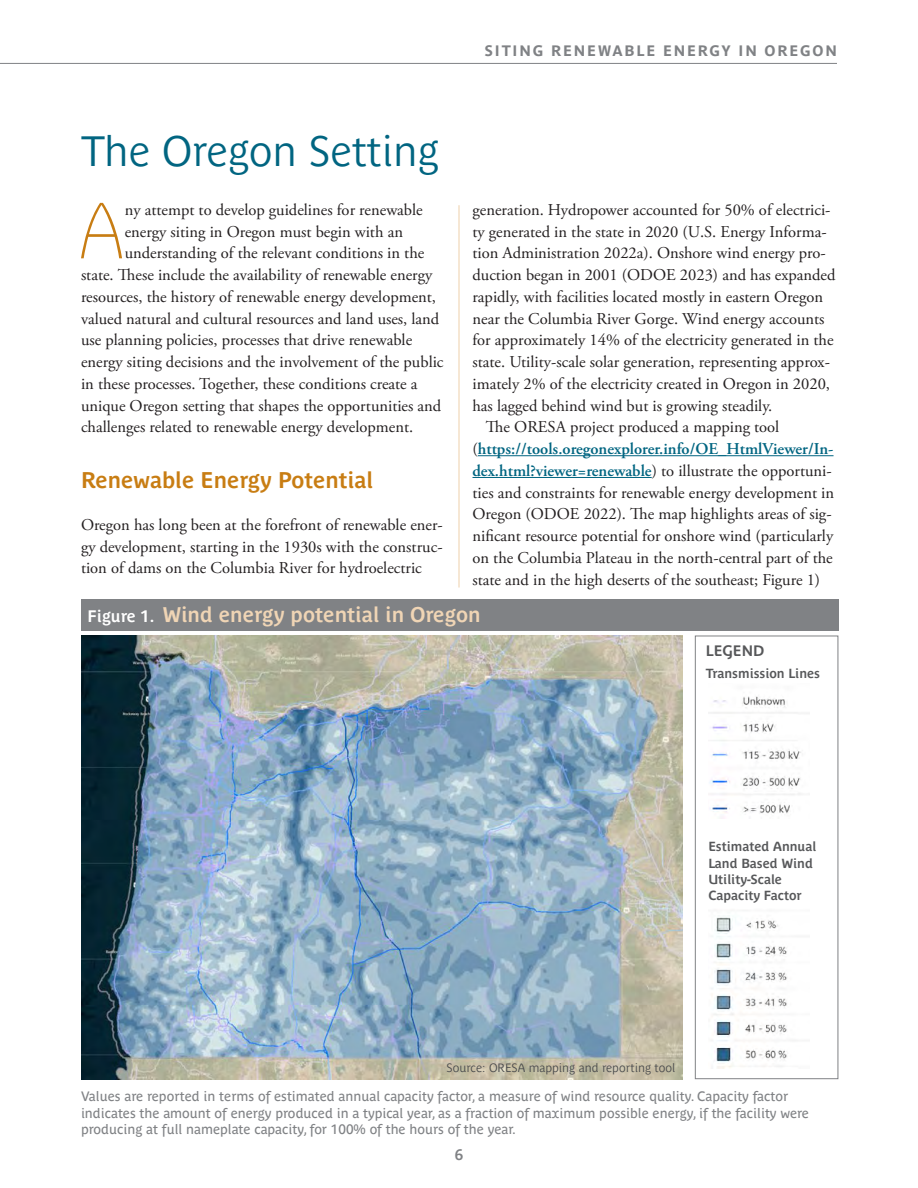
<style>
.page{position:relative;width:918px;height:1188px;background:#fff}
.page>*{position:absolute;margin:0;border:0;box-sizing:border-box;transform-origin:0 0}
.drop_cap_para{font:78.15px "Parisine Plus Std Clair";color:#c87d13}
.Subhead{font:42px "Parisine Plus Std Gris";color:#016581}
.Subhead_2{font:700 22.5px "Parisine Plus Std Gris";color:#c87d13}
.t1{font:700 21px "Parisine Plus Std Gris";color:#f0d5b5}
.Body_Text_no_indent{font:16.5px/21.8px "Adobe Garamond Pro";color:#231f20;text-align:justify}
.drop_cap_para-2{font:16.5px "Adobe Garamond Pro";color:#231f20}
.Body_Text{font:16.5px/21.8px "Adobe Garamond Pro";color:#231f20}
.t2{font:700 15px "Parisine Std";letter-spacing:.12em;color:#808285}
.Subhead_4{font:700 15px "Parisine Plus Std Gris";color:#57585a}
.t3{font:700 15px "Parisine Std Gris";color:#808285}
.photo_caption{font:13.5px/16.5px "Parisine Plus Std";color:#808285}
.Subhead_4-2{font:700 13.05px/16.4px "Parisine Plus Std Gris";color:#57585a}
.Subhead_4-3{font:12px "Parisine Plus Std Gris";color:#4b4c4d}
.s1{font-weight:600;color:#016581}
.s2{font-size:16.5px;color:#fff}
</style>
<div class="page">
<hr style="left:0;top:63px;width:837px;height:1px;background:#808285">
<hr style="left:459px;top:205px;width:1px;height:383px;background:#efd0ab">
<hr style="left:478px;top:455px;width:356px;height:1px;background:#016581">
<hr style="left:472px;top:477px;width:180px;height:1px;background:#016581">
<div style="left:695px;top:636px;width:143px;height:443px;background:#fff;border:1px solid #808285"></div>
<img style="left:708px;top:696px;width:101px;height:122px">
<img style="left:711px;top:917px;width:85px;height:152px">
<div style="left:81px;top:599px;width:758px;height:31px;background:#808285"></div>
<img style="left:81px;top:636px;width:601px;height:443px">
<p class="t2" style="left:485px;top:42px;width:354px">SITING RENEWABLE ENERGY IN OREGON</p>
<p class="Subhead" style="left:81px;top:127px;width:359px">The Oregon Setting</p>
<p class="drop_cap_para" style="left:78px;top:186px;width:48px">A</p>
<p class="drop_cap_para-2" style="left:125px;top:200px;width:300px">ny attempt to develop guidelines for renewable</p>
<p class="drop_cap_para-2" style="left:125px;top:221px;width:280px">energy siting in Oregon must begin with an</p>
<p class="drop_cap_para-2" style="left:125px;top:243px;width:301px">understanding of the relevant conditions in the</p>
<p class="drop_cap_para-2" style="left:81px;top:265px;width:353px">state. These include the availability of renewable energy</p>
<p class="drop_cap_para-2" style="left:81px;top:287px;width:357px">resources, the history of renewable energy development,</p>
<p class="drop_cap_para-2" style="left:81px;top:308px;width:360px">valued natural and cultural resources and land uses, land</p>
<p class="drop_cap_para-2" style="left:81px;top:330px;width:333px">use planning policies, processes that drive renewable</p>
<p class="drop_cap_para-2" style="left:81px;top:352px;width:364px">energy siting decisions and the involvement of the public</p>
<p class="drop_cap_para-2" style="left:81px;top:374px;width:338px">in these processes. Together, these conditions create a</p>
<p class="drop_cap_para-2" style="left:81px;top:395px;width:362px">unique Oregon setting that shapes the opportunities and</p>
<p class="drop_cap_para-2" style="left:81px;top:417px;width:334px">challenges related to renewable energy development.</p>
<p class="Subhead_2" style="left:81px;top:467px;width:294px">Renewable Energy Potential</p>
<p class="Body_Text_no_indent" style="left:81px;top:514px;width:363px">Oregon has long been at the forefront of renewable ener&shy;gy development, starting in the 1930s with the construc&shy;tion of dams on the Columbia River for hydroelectric</p>
<p class="Body_Text_no_indent" style="left:472px;top:199px;width:365px;text-align:left">generation. Hydropower accounted for 50% of electrici&shy;ty generated in the state in 2020 (U.S. Energy Informa&shy;tion Administration 2022a). Onshore wind energy pro&shy;duction began in 2001 (ODOE 2023) and has expanded rapidly, with facilities located mostly in eastern Oregon near the Columbia River Gorge. Wind energy accounts for approximately 14% of the electricity generated in the state. Utility-scale solar generation, representing approx&shy;imately 2% of the electricity created in Oregon in 2020, has lagged behind wind but is growing steadily.</p>
<p class="Body_Text" style="left:472px;top:417px;width:363px;text-indent:13px">The ORESA project produced a mapping tool (<span class="s1">https://tools.oregonexplorer.info/OE_HtmlViewer/In&shy;dex.html?viewer=renewable</span>) to illustrate the opportuni&shy;ties and constraints for renewable energy development in Oregon (ODOE 2022). The map highlights areas of sig&shy;nificant resource potential for onshore wind (particularly on the Columbia Plateau in the north-central part of the state and in the high deserts of the southeast; Figure 1)</p>
<p class="t1" style="left:88px;top:603px;width:394px"><span class="s2">Figure 1.</span> Wind energy potential in Oregon</p>
<p class="Subhead_4" style="left:706px;top:642px;width:60px">LEGEND</p>
<p class="Subhead_4-2" style="left:706px;top:665px;width:116px">Transmission Lines</p>
<p class="Subhead_4-2" style="left:708px;top:839px;width:109px">Estimated Annual<br>Land Based Wind<br>Utility-Scale<br>Capacity Factor</p>
<p class="Subhead_4-3" style="left:447px;top:1061px;width:230px">Source: ORESA mapping and reporting tool</p>
<p class="photo_caption" style="left:81px;top:1088px;width:730px">Values are reported in terms of estimated annual capacity factor, a measure of wind resource quality. Capacity factor indicates the amount of energy produced in a typical year, as a fraction of maximum possible energy, if the facility were producing at full nameplate capacity, for 100% of the hours of the year.</p>
<p class="t3" style="left:455px;top:1146px;width:10px">6</p>
</div>
